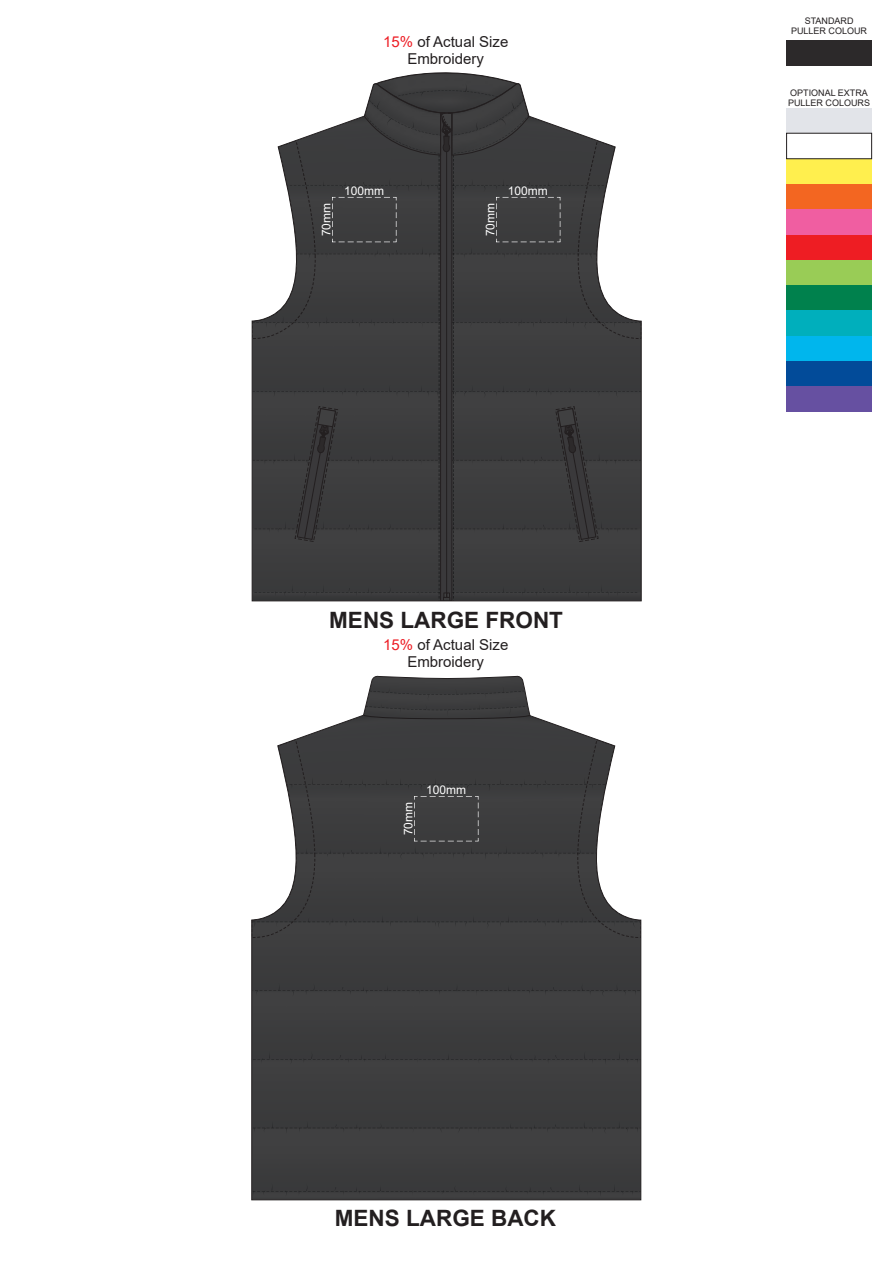
<style>
.page{position:relative;width:893px;height:1263px;background:#fff}
.page>*{position:absolute;margin:0;border:0;box-sizing:border-box;transform-origin:0 0}
.t1{font:700 22.5px "Arial";color:#231f20}
.t2{font:15px/16.8px "Arial";color:#231f20;text-align:center}
.t3{font:12px "Arial";color:#fff}
.t4{font:9px/10.1px "Arial";color:#231f20}
.s1{color:#ed1c24}
</style>
<div class="page">
<svg style="left:252px;top:72px;width:389px;height:529px;background:#555556"></svg>
<svg style="left:251px;top:676px;width:390px;height:524px;background:#555556"></svg>
<div style="left:414px;top:796px;width:64px;height:45px;background:#3d3d3e"></div>
<div style="left:787px;top:108px;width:85px;height:26px;background:#e2e4e9"></div>
<div style="left:787px;top:40px;width:85px;height:26px;background:#2c292a"></div>
<div style="left:787px;top:260px;width:85px;height:25px;background:#99cc56"></div>
<div style="left:787px;top:285px;width:85px;height:26px;background:#00814d"></div>
<div style="left:787px;top:336px;width:85px;height:25px;background:#00b6ed"></div>
<div style="left:787px;top:311px;width:85px;height:25px;background:#00afbc"></div>
<div style="left:787px;top:184px;width:85px;height:25px;background:#f36621"></div>
<div style="left:787px;top:234px;width:85px;height:26px;background:#ee1d23"></div>
<div style="left:787px;top:209px;width:85px;height:26px;background:#f05ea1"></div>
<div style="left:787px;top:158px;width:85px;height:26px;background:#ffef4e"></div>
<div style="left:787px;top:361px;width:85px;height:26px;background:#024b99"></div>
<div style="left:787px;top:387px;width:85px;height:25px;background:#6650a1"></div>
<div style="left:786px;top:133px;width:86px;height:26px;background:#fff;border:1px solid #231f20"></div>
<p class="t2" style="left:383px;top:34px;width:127px"><span class="s1">15%</span> of Actual Size<br>Embroidery</p>
<p class="t3" style="left:318px;top:236px;width:35px;rotate:-90deg">70mm</p>
<p class="t3" style="left:344px;top:183px;width:42px">100mm</p>
<p class="t3" style="left:482px;top:236px;width:35px;rotate:-90deg">70mm</p>
<p class="t3" style="left:508px;top:183px;width:42px">100mm</p>
<h1 class="t1" style="left:329px;top:604px;width:235px">MENS LARGE FRONT</h1>
<p class="t2" style="left:383px;top:636px;width:127px"><span class="s1">15%</span> of Actual Size<br>Embroidery</p>
<p class="t3" style="left:400px;top:835px;width:35px;rotate:-90deg">70mm</p>
<p class="t3" style="left:426px;top:782px;width:42px">100mm</p>
<h1 class="t1" style="left:335px;top:1202px;width:223px">MENS LARGE BACK</h1>
<p class="t4" style="left:791px;top:16px;width:78px;text-align:center">STANDARD<br>PULLER COLOUR</p>
<p class="t4" style="left:788px;top:87px;width:84px">OPTIONAL EXTRA<br>PULLER COLOURS</p>
</div>
